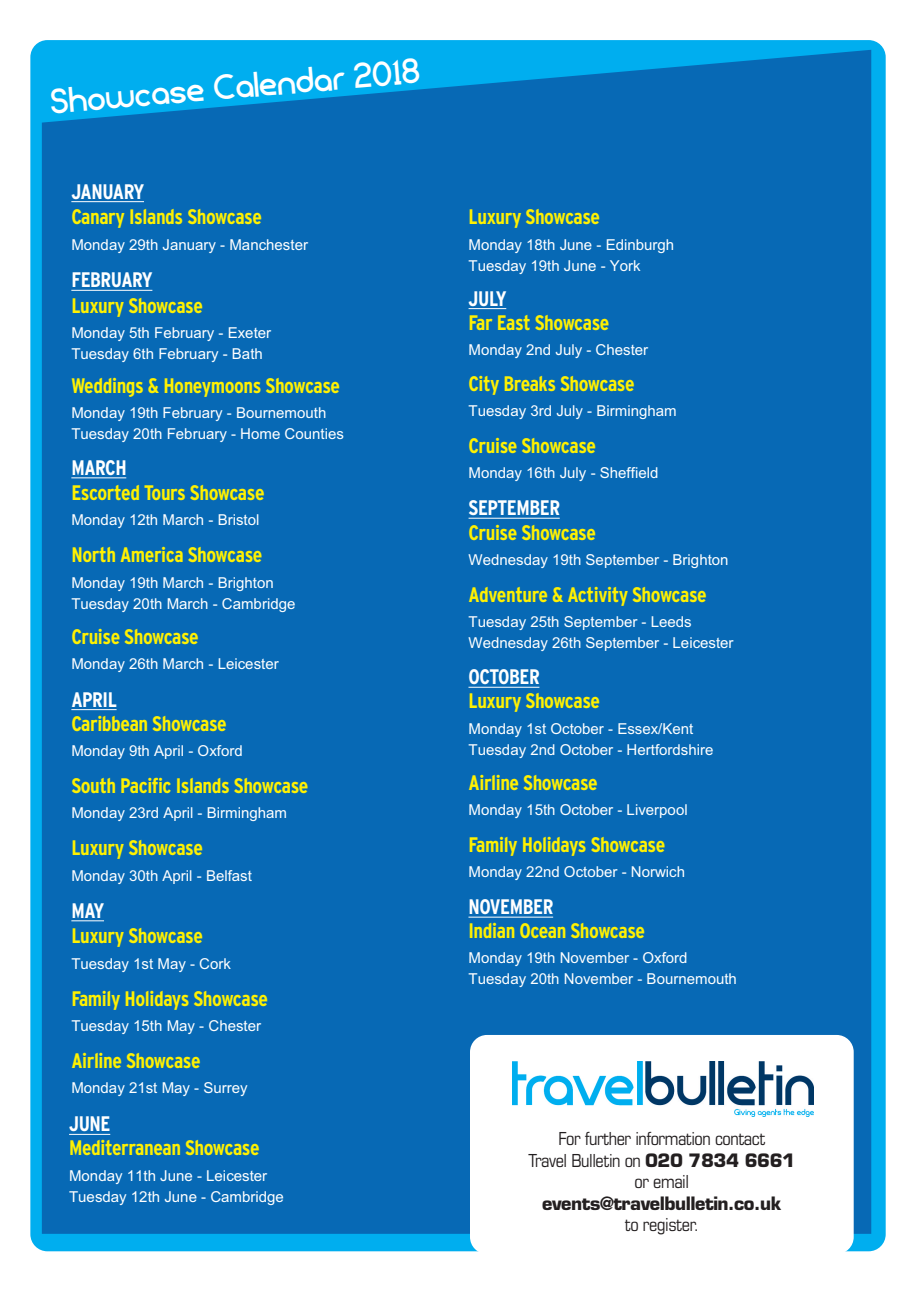
<style>
.page{position:relative;width:919px;height:1289px;background:#fff}
.page>*{position:absolute;margin:0;border:0;box-sizing:border-box;transform-origin:0 0}
.t1{font:36px "Fortune City";color:#fff}
.t2{font:21px/21px "Utsaah";color:#fff}
.t3{font:700 condensed 21px "Interstate";letter-spacing:-.02em;color:#fff101}
.t4{font:700 condensed 21px "Interstate";letter-spacing:-.02em;color:#fff}
.t5{font:condensed 18px/21.6px "Eurostile";letter-spacing:-.025em;color:#231f20;text-align:center}
.t6{font:700 18px "Eurostile";letter-spacing:-.025em;color:#231f20}
.s1{font-weight:700;font-stretch:normal}
</style>
<div class="page">
<div style="left:30px;top:40px;width:855px;height:1211px;background:#00aeef;border-radius:17px"></div>
<div style="left:42px;top:50px;width:829px;height:1183px;background:#0769b5"></div>
<hr style="left:71px;top:201px;width:73px;height:1px;background:#fff">
<hr style="left:71px;top:290px;width:81px;height:1px;background:#fff">
<hr style="left:71px;top:477px;width:55px;height:1px;background:#fff">
<hr style="left:71px;top:709px;width:46px;height:1px;background:#fff">
<hr style="left:71px;top:920px;width:33px;height:1px;background:#fff">
<hr style="left:69px;top:1134px;width:41px;height:1px;background:#fff">
<hr style="left:468px;top:308px;width:38px;height:1px;background:#fff">
<hr style="left:468px;top:518px;width:91px;height:1px;background:#fff">
<hr style="left:468px;top:687px;width:71px;height:1px;background:#fff">
<hr style="left:468px;top:916px;width:85px;height:1px;background:#fff">
<div style="left:470px;top:1034px;width:383px;height:219px;background:#fff;border-radius:17px"></div>
<img style="left:512px;top:1061px;width:301px;height:55px">
<h1 class="t1" style="left:49px;top:81px;width:372px;rotate:-5deg">Showcase Calendar 2018</h1>
<p class="t4" style="left:71px;top:179px;width:75px">JANUARY</p>
<p class="t3" style="left:71px;top:205px;width:192px">Canary Islands Showcase</p>
<p class="t2" style="left:71px;top:232px;width:238px">Monday 29th January - Manchester</p>
<p class="t4" style="left:71px;top:268px;width:83px">FEBRUARY</p>
<p class="t3" style="left:71px;top:293px;width:133px">Luxury Showcase</p>
<p class="t2" style="left:71px;top:320px;width:201px">Monday 5th February - Exeter<br>Tuesday 6th February - Bath</p>
<p class="t3" style="left:71px;top:373px;width:270px">Weddings &amp; Honeymoons Showcase</p>
<p class="t2" style="left:71px;top:400px;width:274px">Monday 19th February - Bournemouth<br>Tuesday 20th February - Home Counties</p>
<p class="t4" style="left:71px;top:455px;width:57px">MARCH</p>
<p class="t3" style="left:71px;top:480px;width:195px">Escorted Tours Showcase</p>
<p class="t2" style="left:71px;top:507px;width:190px">Monday 12th March - Bristol</p>
<p class="t3" style="left:71px;top:543px;width:192px">North America Showcase</p>
<p class="t2" style="left:71px;top:570px;width:225px">Monday 19th March - Brighton<br>Tuesday 20th March - Cambridge</p>
<p class="t3" style="left:71px;top:624px;width:129px">Cruise Showcase</p>
<p class="t2" style="left:71px;top:651px;width:209px">Monday 26th March - Leicester</p>
<p class="t4" style="left:71px;top:687px;width:47px">APRIL</p>
<p class="t3" style="left:71px;top:711px;width:157px">Caribbean Showcase</p>
<p class="t2" style="left:71px;top:738px;width:173px">Monday 9th April - Oxford</p>
<p class="t3" style="left:71px;top:773px;width:239px">South Pacific Islands Showcase</p>
<p class="t2" style="left:71px;top:800px;width:217px">Monday 23rd April - Birmingham</p>
<p class="t3" style="left:71px;top:836px;width:133px">Luxury Showcase</p>
<p class="t2" style="left:71px;top:863px;width:182px">Monday 30th April - Belfast</p>
<p class="t4" style="left:71px;top:898px;width:35px">MAY</p>
<p class="t3" style="left:71px;top:923px;width:133px">Luxury Showcase</p>
<p class="t2" style="left:71px;top:950px;width:161px">Tuesday 1st May - Cork</p>
<p class="t3" style="left:71px;top:986px;width:198px">Family Holidays Showcase</p>
<p class="t2" style="left:71px;top:1013px;width:191px">Tuesday 15th May - Chester</p>
<p class="t3" style="left:71px;top:1048px;width:131px">Airline Showcase</p>
<p class="t2" style="left:71px;top:1075px;width:178px">Monday 21st May - Surrey</p>
<p class="t4" style="left:69px;top:1111px;width:43px">JUNE</p>
<p class="t3" style="left:69px;top:1135px;width:192px">Mediterranean Showcase</p>
<p class="t2" style="left:69px;top:1162px;width:216px">Monday 11th June - Leicester<br>Tuesday 12th June - Cambridge</p>
<p class="t3" style="left:468px;top:205px;width:133px">Luxury Showcase</p>
<p class="t2" style="left:468px;top:232px;width:207px">Monday 18th June - Edinburgh<br>Tuesday 19th June - York</p>
<p class="t4" style="left:468px;top:286px;width:40px">JULY</p>
<p class="t3" style="left:468px;top:310px;width:142px">Far East Showcase</p>
<p class="t2" style="left:468px;top:337px;width:181px">Monday 2nd July - Chester</p>
<p class="t3" style="left:468px;top:371px;width:168px">City Breaks Showcase</p>
<p class="t2" style="left:468px;top:398px;width:210px">Tuesday 3rd July - Birmingham</p>
<p class="t3" style="left:468px;top:433px;width:129px">Cruise Showcase</p>
<p class="t2" style="left:468px;top:460px;width:191px">Monday 16th July - Sheffield</p>
<p class="t4" style="left:468px;top:495px;width:93px">SEPTEMBER</p>
<p class="t3" style="left:468px;top:520px;width:129px">Cruise Showcase</p>
<p class="t2" style="left:468px;top:547px;width:261px">Wednesday 19th September - Brighton</p>
<p class="t3" style="left:468px;top:582px;width:240px">Adventure &amp; Activity Showcase</p>
<p class="t2" style="left:468px;top:609px;width:266px">Tuesday 25th September - Leeds<br>Wednesday 26th September - Leicester</p>
<p class="t4" style="left:468px;top:664px;width:73px">OCTOBER</p>
<p class="t3" style="left:468px;top:689px;width:133px">Luxury Showcase</p>
<p class="t2" style="left:468px;top:716px;width:246px">Monday 1st October - Essex/Kent<br>Tuesday 2nd October - Hertfordshire</p>
<p class="t3" style="left:468px;top:770px;width:131px">Airline Showcase</p>
<p class="t2" style="left:468px;top:797px;width:221px">Monday 15th October - Liverpool</p>
<p class="t3" style="left:468px;top:832px;width:198px">Family Holidays Showcase</p>
<p class="t2" style="left:468px;top:859px;width:218px">Monday 22nd October - Norwich</p>
<p class="t4" style="left:468px;top:894px;width:87px">NOVEMBER</p>
<p class="t3" style="left:468px;top:918px;width:178px">Indian Ocean Showcase</p>
<p class="t2" style="left:468px;top:945px;width:270px">Monday 19th November - Oxford<br>Tuesday 20th November - Bournemouth</p>
<p class="t5" style="left:528px;top:1128px;width:268px">For further information contact<br>Travel Bulletin on <span class="s1">020 7834 6661 </span>or email</p>
<p class="t6" style="left:542px;top:1196px;width:240px">events@travelbulletin.co.uk</p>
<p class="t5" style="left:624px;top:1215px;width:76px">to register.</p>
</div>
